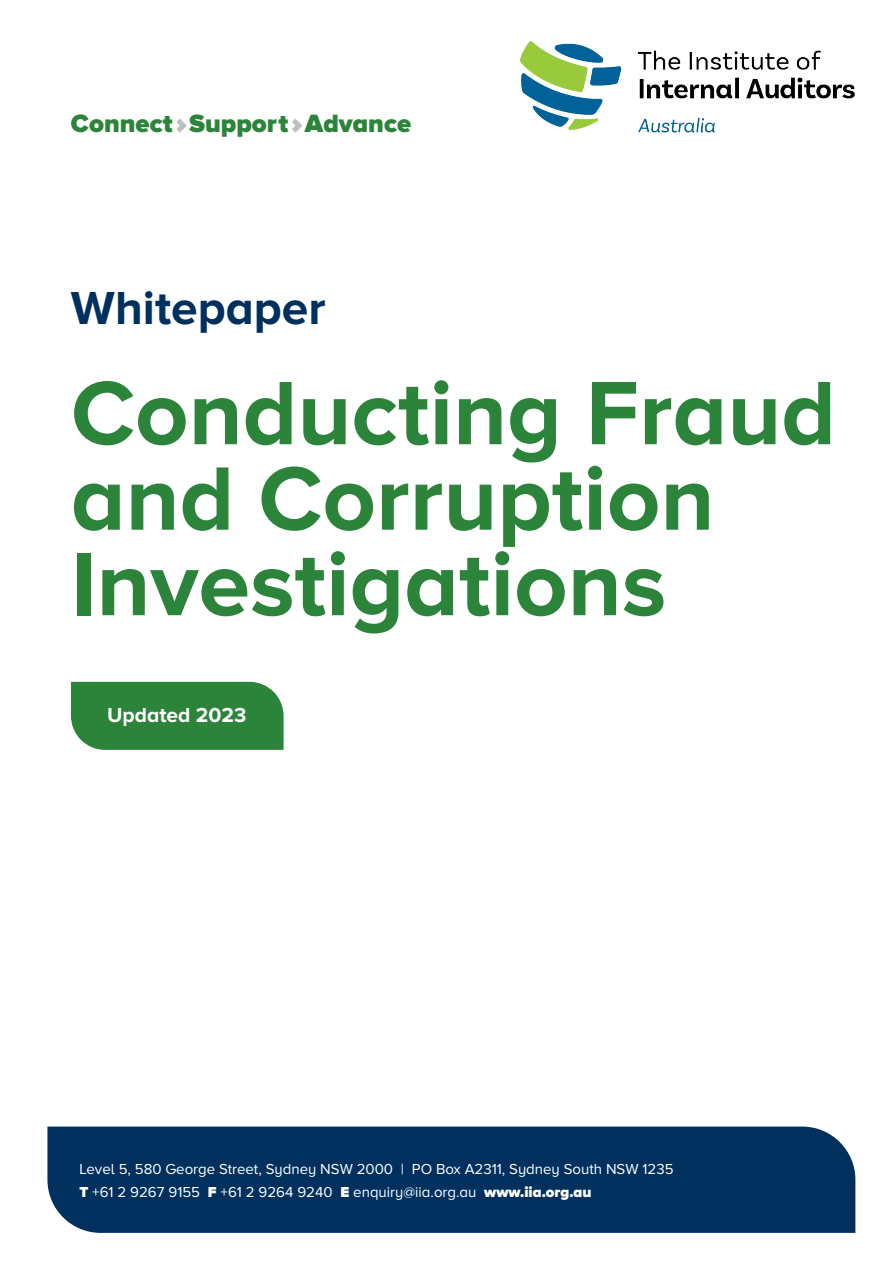
<style>
.page{position:relative;width:893px;height:1263px;background:#fff}
.page>*{position:absolute;margin:0;border:0;box-sizing:border-box;transform-origin:0 0}
.t1{font:700 93.3px/85.5px "Proxima Nova A";color:#2c843a}
.t2{font:700 48px "Proxima Nova A";color:#00305e}
.t3{font:900 25.95px "Proxima Nova A";color:#2c843a}
.t4{font:700 21px "Proxima Nova A";color:#fff}
.t5{font:15px/22.5px "Proxima Nova A";color:#fff}
.s1{font-weight:900}
</style>
<div class="page">
<img style="left:520px;top:42px;width:335px;height:90px">
<div style="left:71px;top:682px;width:213px;height:68px;background:#2c843a"></div>
<div style="left:47px;top:1126px;width:808px;height:107px;background:#00305e"></div>
<svg style="left:177px;top:119px;width:10px;height:13px"></svg>
<svg style="left:292px;top:119px;width:10px;height:13px"></svg>
<h3 class="t3" style="left:71px;top:109px;width:342px">Connect Support Advance</h3>
<h2 class="t2" style="left:71px;top:280px;width:256px">Whitepaper</h2>
<h1 class="t1" style="left:71px;top:369px;width:767px">Conducting Fraud and Corruption<br>Investigations</h1>
<h3 class="t4" style="left:107px;top:703px;width:141px">Updated 2023</h3>
<p class="t5" style="left:79px;top:1158px;width:596px">Level 5, 580 George Street, Sydney NSW 2000 | PO Box A2311, Sydney South NSW 1235<br><span class="s1">T</span> +61 2 9267 9155 <span class="s1">F</span> +61 2 9264 9240 <span class="s1">E</span> enquiry@iia.org.au <span class="s1">www.iia.org.au</span></p>
</div>
